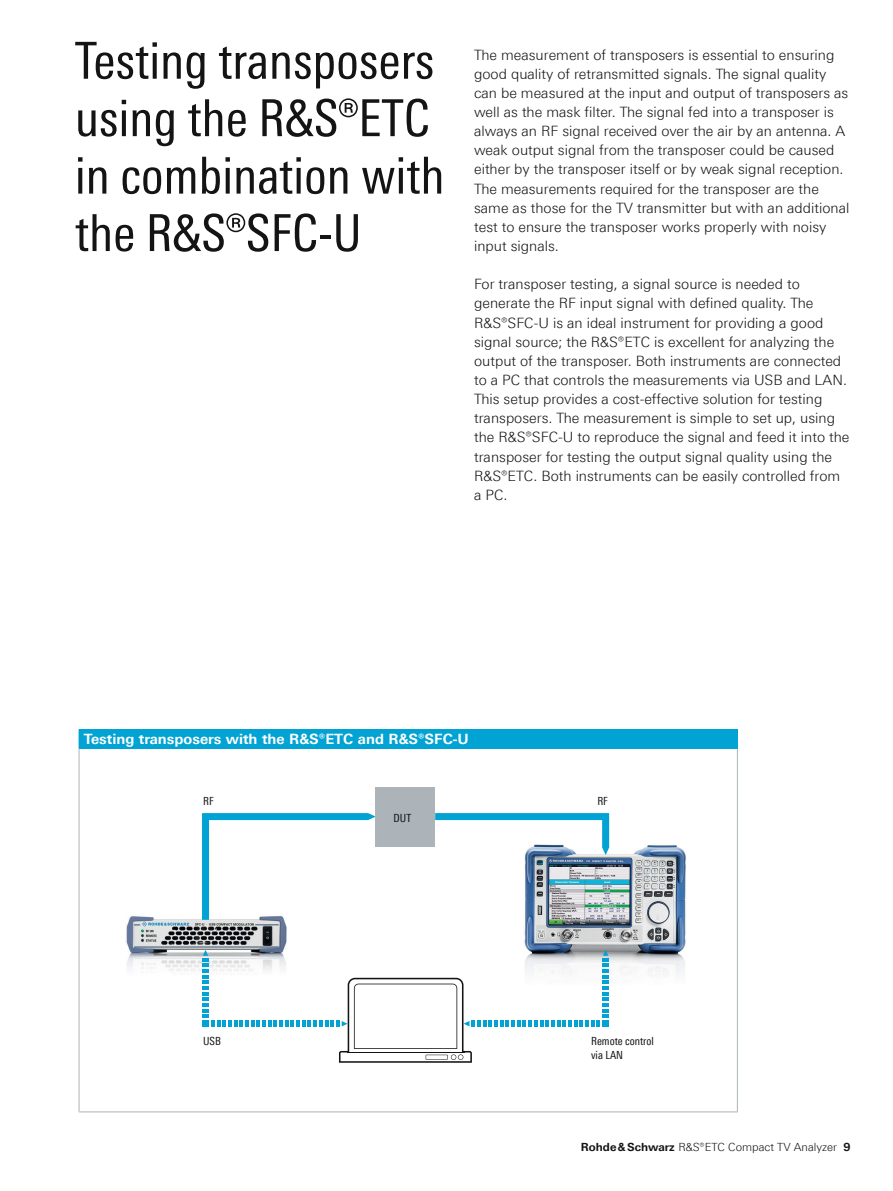
<style>
.page{position:relative;width:893px;height:1191px;background:#fff}
.page>*{position:absolute;margin:0;border:0;box-sizing:border-box;transform-origin:0 0}
.t1{font:51px/57.4px "Linotype Univers 420 Cn";color:#131413}
.t2{font:300 14.25px/19.2px "Linotype Univers 330";color:#131413}
.t3{font:700 14.25px "Linotype Univers 630";color:#fff}
.t4{font:300 11.25px "Linotype Univers 330";color:#131413}
.t5{font:11.25px/14.2px "Linotype Univers 420 Cn";color:#131413}
.s1{font-family:"Linotype Univers 630";font-weight:700}
</style>
<div class="page">
<img style="left:125px;top:916px;width:162px;height:55px">
<img style="left:524px;top:842px;width:162px;height:132px">
<svg style="left:202px;top:813px;width:174px;height:107px"></svg>
<svg style="left:435px;top:813px;width:174px;height:42px"></svg>
<div style="left:376px;top:787px;width:59px;height:59px;background:#acb4b9"></div>
<svg style="left:202px;top:949px;width:407px;height:113px"></svg>
<div style="left:79px;top:729px;width:658px;height:19px;background:#00a3d3"></div>
<hr style="left:79px;top:748px;width:1px;height:363px;background:#acb4b9">
<hr style="left:737px;top:748px;width:1px;height:363px;background:#acb4b9">
<hr style="left:79px;top:1111px;width:659px;height:1px;background:#acb4b9">
<svg style="left:737px;top:729px;width:1px;height:19px"></svg>
<h1 class="t1" style="left:75px;top:32px;width:371px">Testing transposers using the R&amp;S®ETC in combination with the R&amp;S®SFC-U</h1>
<p class="t2" style="left:474px;top:45px;width:377px">The measurement of transposers is essential to ensuring good quality of retransmitted signals. The signal quality can be measured at the input and output of transposers as well as the mask filter. The signal fed into a transposer is always an RF signal received over the air by an antenna. A weak output signal from the transposer could be caused either by the transposer itself or by weak signal reception.<br>The measurements required for the transposer are the same as those for the TV transmitter but with an additional test to ensure the transposer works properly with noisy input signals.</p>
<p class="t2" style="left:474px;top:274px;width:377px">For transposer testing, a signal source is needed to generate the RF input signal with defined quality. The R&amp;S®SFC-U is an ideal instrument for providing a good signal source; the R&amp;S®ETC is excellent for analyzing the output of the transposer. Both instruments are connected to a PC that controls the measurements via USB and LAN.<br>This setup provides a cost-effective solution for testing transposers. The measurement is simple to set up, using the R&amp;S®SFC-U to reproduce the signal and feed it into the transposer for testing the output signal quality using the R&amp;S®ETC. Both instruments can be easily controlled from a PC.</p>
<p class="t3" style="left:84px;top:730px;width:387px">Testing transposers with the ¸ETC and ¸SFC-U</p>
<p class="t5" style="left:203px;top:794px;width:12px">RF</p>
<p class="t5" style="left:597px;top:794px;width:12px">RF</p>
<p class="t5" style="left:203px;top:1033px;width:19px">USB</p>
<p class="t5" style="left:394px;top:811px;width:19px">DUT</p>
<p class="t5" style="left:591px;top:1033px;width:64px">Remote control via LAN</p>
<p class="t4" style="left:581px;top:1140px;width:271px"><span class="s1">Rohde&amp;Schwarz</span> R&amp;S®ETC Compact TV Analyzer <span class="s1">9</span></p>
</div>
